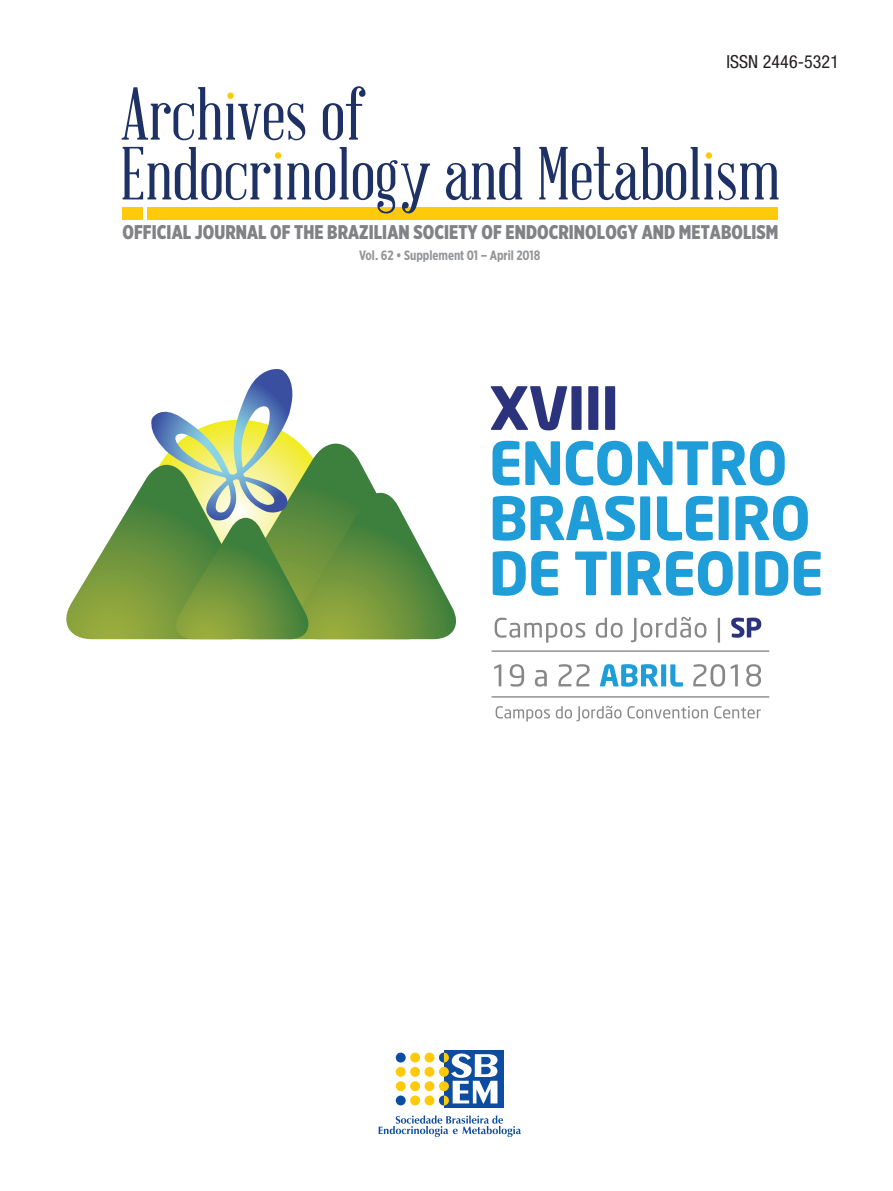
<style>
.page{position:relative;width:893px;height:1191px;background:#fff}
.page>*{position:absolute;margin:0;border:0;box-sizing:border-box;transform-origin:0 0}
.t1{font:900 19.8px "Gotham X Narrow";letter-spacing:.005em;color:#808285}
.t2{font:condensed 18px "Helvetica Neue LT Std";letter-spacing:.005em;color:#231f20}
.t3{font:700 13.5px "Gotham X Narrow";color:#939598}
</style>
<div class="page">
<div style="left:444px;top:1050px;width:59px;height:57px;background:#0d4da1"></div>
<div style="left:439px;top:1066px;width:10px;height:10px;background:#feca0a;border-radius:50%"></div>
<svg style="left:424px;top:1066px;width:10px;height:10px"></svg>
<div style="left:410px;top:1066px;width:10px;height:10px;background:#feca0a;border-radius:50%"></div>
<div style="left:396px;top:1066px;width:10px;height:10px;background:#feca0a;border-radius:50%"></div>
<div style="left:439px;top:1052px;width:10px;height:10px;background:#feca0a;border-radius:50%"></div>
<div style="left:425px;top:1052px;width:9px;height:10px;background:#feca0a;border-radius:50%"></div>
<div style="left:410px;top:1052px;width:10px;height:10px;background:#feca0a;border-radius:50%"></div>
<div style="left:396px;top:1052px;width:10px;height:10px;background:#0d4da1;border-radius:50%"></div>
<div style="left:439px;top:1081px;width:10px;height:10px;background:#feca0a;border-radius:50%"></div>
<div style="left:425px;top:1081px;width:9px;height:10px;background:#feca0a;border-radius:50%"></div>
<div style="left:410px;top:1081px;width:10px;height:10px;background:#feca0a;border-radius:50%"></div>
<div style="left:396px;top:1081px;width:10px;height:10px;background:#feca0a;border-radius:50%"></div>
<div style="left:439px;top:1095px;width:10px;height:10px;background:#feca0a;border-radius:50%"></div>
<svg style="left:439px;top:1095px;width:5px;height:10px"></svg>
<div style="left:425px;top:1095px;width:9px;height:10px;background:#feca0a;border-radius:50%"></div>
<div style="left:410px;top:1095px;width:10px;height:10px;background:#feca0a;border-radius:50%"></div>
<div style="left:396px;top:1095px;width:10px;height:10px;background:#0d4da1;border-radius:50%"></div>
<svg style="left:439px;top:1052px;width:5px;height:10px"></svg>
<svg style="left:451px;top:1053px;width:47px;height:50px"></svg>
<svg style="left:379px;top:1115px;width:142px;height:22px"></svg>
<div style="left:148px;top:207px;width:630px;height:12px;background:#feca0a"></div>
<svg style="left:323px;top:86px;width:42px;height:54px"></svg>
<svg style="left:446px;top:147px;width:76px;height:53px"></svg>
<svg style="left:123px;top:147px;width:307px;height:66px"></svg>
<svg style="left:539px;top:147px;width:240px;height:53px"></svg>
<div style="left:123px;top:207px;width:20px;height:12px;background:#feca0a"></div>
<svg style="left:122px;top:87px;width:183px;height:53px"></svg>
<svg style="left:491px;top:386px;width:90px;height:44px"></svg>
<svg style="left:588px;top:386px;width:10px;height:44px"></svg>
<svg style="left:605px;top:386px;width:10px;height:44px"></svg>
<svg style="left:492px;top:441px;width:27px;height:44px"></svg>
<svg style="left:525px;top:441px;width:35px;height:44px"></svg>
<svg style="left:566px;top:441px;width:66px;height:44px"></svg>
<svg style="left:638px;top:441px;width:147px;height:44px"></svg>
<svg style="left:493px;top:496px;width:32px;height:44px"></svg>
<svg style="left:531px;top:496px;width:119px;height:44px"></svg>
<svg style="left:657px;top:496px;width:56px;height:44px"></svg>
<svg style="left:719px;top:496px;width:10px;height:44px"></svg>
<svg style="left:735px;top:496px;width:73px;height:44px"></svg>
<svg style="left:493px;top:551px;width:65px;height:45px"></svg>
<svg style="left:575px;top:551px;width:46px;height:44px"></svg>
<svg style="left:628px;top:551px;width:120px;height:45px"></svg>
<svg style="left:755px;top:551px;width:33px;height:45px"></svg>
<svg style="left:794px;top:551px;width:27px;height:45px"></svg>
<svg style="left:495px;top:617px;width:90px;height:25px"></svg>
<svg style="left:596px;top:617px;width:27px;height:20px"></svg>
<svg style="left:631px;top:617px;width:75px;height:25px"></svg>
<svg style="left:718px;top:618px;width:2px;height:24px"></svg>
<svg style="left:731px;top:617px;width:30px;height:21px"></svg>
<svg style="left:66px;top:369px;width:390px;height:270px"></svg>
<svg style="left:494px;top:664px;width:7px;height:22px"></svg>
<svg style="left:510px;top:664px;width:14px;height:22px"></svg>
<svg style="left:535px;top:670px;width:12px;height:16px"></svg>
<svg style="left:558px;top:664px;width:32px;height:22px"></svg>
<svg style="left:600px;top:664px;width:83px;height:22px"></svg>
<svg style="left:693px;top:664px;width:32px;height:22px"></svg>
<svg style="left:731px;top:664px;width:7px;height:22px"></svg>
<svg style="left:746px;top:664px;width:15px;height:22px"></svg>
<hr style="left:492px;top:650px;width:277px;height:2px;background:#888787">
<hr style="left:492px;top:696px;width:277px;height:1px;background:#888787">
<svg style="left:496px;top:706px;width:54px;height:15px"></svg>
<svg style="left:556px;top:705px;width:65px;height:16px"></svg>
<svg style="left:627px;top:706px;width:81px;height:12px"></svg>
<svg style="left:714px;top:706px;width:47px;height:12px"></svg>
<p class="t2" style="left:726px;top:51px;width:114px">ISSN 2446-5321</p>
<p class="t1" style="left:123px;top:219px;width:657px">OFFICIAL JOURNAL OF THE BRAZILIAN SOCIETY OF ENDOCRINOLOGY AND METABOLISM</p>
<p class="t3" style="left:359px;top:246px;width:183px">Vol. 62 • Supplement 01 – April 2018</p>
</div>
